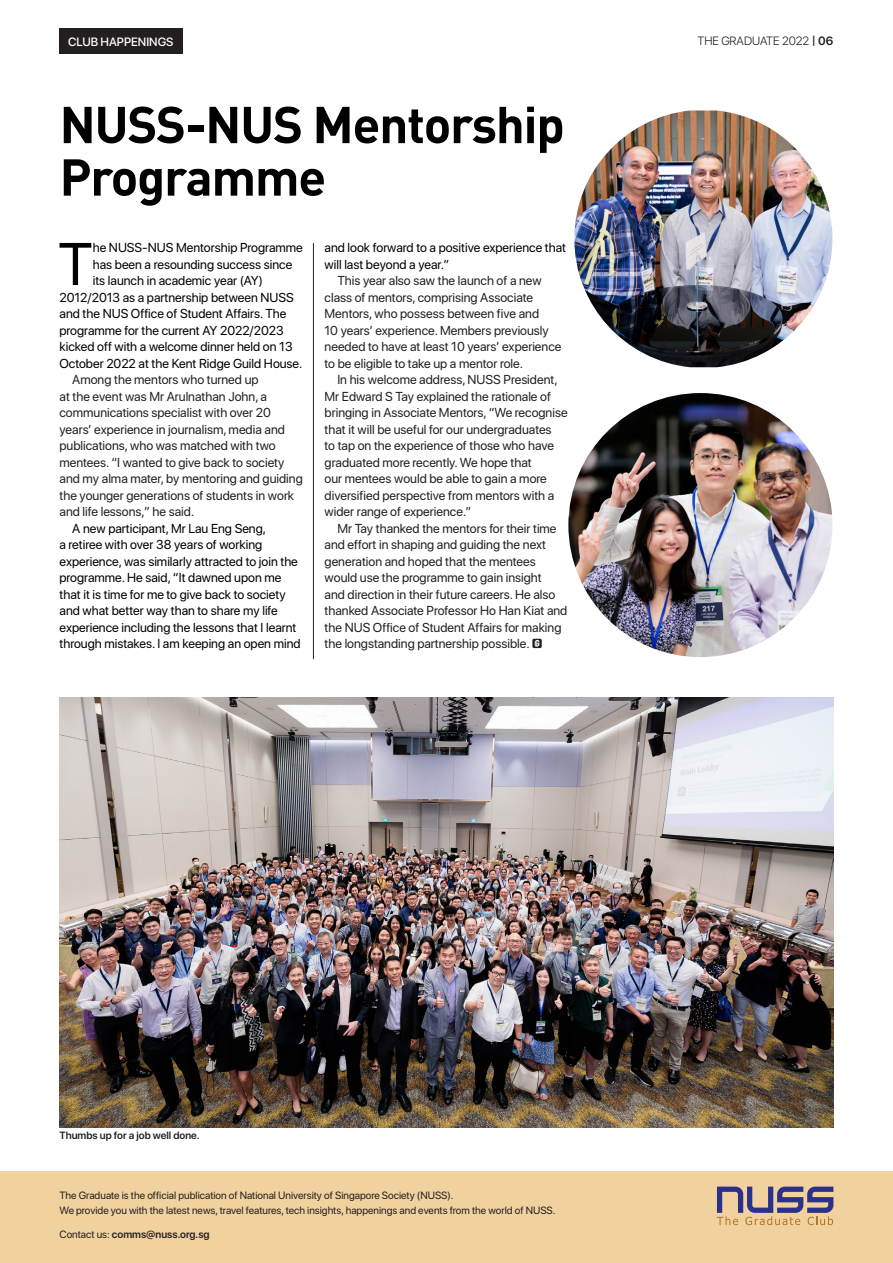
<style>
.page{position:relative;width:893px;height:1263px;background:#fff}
.page>*{position:absolute;margin:0;border:0;box-sizing:border-box;transform-origin:0 0}
.Bodytext{font:59.7px "SF Pro Display";color:#000001}
.Headline{font:700 51px/52.5px "DINOT";letter-spacing:-.025em;color:#000001}
.Bodytext-2{font:12.9px/16.5px "SF Pro Display";color:#231f20}
.Bodytext-3{font:12.9px/16.5px "SF Pro Display";color:#000001}
.t1{font:300 12px "SF Pro Display";color:#231f20}
.t2{font:500 12px "SF Pro Display";color:#fff}
.Bodytext_No_Indent{font:10.5px/15px "SF Pro Display";color:#231f20}
.Bodytext_No_Indent-2{font:600 10.5px "SF Pro Display";color:#231f20}
.s1{font-weight:500}
.s2{font-weight:600}
.s3{font-weight:400}
</style>
<div class="page">
<hr style="left:313px;top:243px;width:1px;height:416px;background:#231f20">
<div style="left:0;top:1172px;width:893px;height:91px;background:#f1d19e"></div>
<svg style="left:717px;top:1186px;width:116px;height:39px"></svg>
<img style="left:574px;top:110px;width:258px;height:257px">
<img style="left:568px;top:393px;width:264px;height:264px;border-radius:132px">
<div style="left:60px;top:28px;width:123px;height:26px;background:#231f20"></div>
<img style="left:60px;top:698px;width:773px;height:430px">
<svg style="left:532px;top:639px;width:10px;height:9px"></svg>
<svg style="left:535px;top:640px;width:4px;height:7px"></svg>
<p class="t2" style="left:68px;top:33px;width:107px">CLUB HAPPENINGS</p>
<p class="Headline" style="left:60px;top:96px;width:507px">NUSS-NUS Mentorship<br>Programme</p>
<p class="Bodytext" style="left:58px;top:217px;width:36px">T</p>
<p class="Bodytext-3" style="left:93px;top:239px;width:212px">he NUSS-NUS Mentorship Programme</p>
<p class="Bodytext-3" style="left:93px;top:256px;width:201px">has been a resounding success since</p>
<p class="Bodytext-3" style="left:93px;top:272px;width:172px">its launch in academic year (AY)</p>
<p class="Bodytext-3" style="left:60px;top:289px;width:236px">2012/2013 as a partnership between NUSS</p>
<p class="Bodytext-3" style="left:60px;top:305px;width:228px">and the NUS Office of Student Affairs. The</p>
<p class="Bodytext-3" style="left:60px;top:322px;width:226px">programme for the current AY 2022/2023</p>
<p class="Bodytext-3" style="left:60px;top:338px;width:235px">kicked off with a welcome dinner held on 13</p>
<p class="Bodytext-3" style="left:60px;top:355px;width:244px">October 2022 at the Kent Ridge Guild House.</p>
<p class="Bodytext-2" style="left:60px;top:371px;width:245px;text-indent:13px">Among the mentors who turned up<br>at the event was Mr Arulnathan John, a communications specialist with over 20 years’ experience in journalism, media and publications, who was matched with two mentees. “I wanted to give back to society and my alma mater, by mentoring and guiding the younger generations of students in work and life lessons,” he said.</p>
<p class="Bodytext-3" style="left:60px;top:520px;width:243px;text-indent:13px">A new participant, Mr Lau Eng Seng,<br>a retiree with over 38 years of working experience, was similarly attracted to join the programme. He said, “It dawned upon me that it is time for me to give back to society and what better way than to share my life experience including the lessons that I learnt through mistakes. I am keeping an open mind</p>
<p class="Bodytext-3" style="left:325px;top:239px;width:243px">and look forward to a positive experience that will last beyond a year.”</p>
<p class="Bodytext-2" style="left:325px;top:272px;width:238px;text-indent:13px">This year also saw the launch of a new class of mentors, comprising Associate Mentors, who possess between five and<br>10 years’ experience. Members previously needed to have at least 10 years’ experience to be eligible to take up a mentor role.</p>
<p class="Bodytext-2" style="left:325px;top:371px;width:245px;text-indent:13px">In his welcome address, NUSS President, Mr Edward S Tay explained the rationale of bringing in Associate Mentors, “We recognise that it will be useful for our undergraduates<br>to tap on the experience of those who have graduated more recently. We hope that<br>our mentees would be able to gain a more diversified perspective from mentors with a wider range of experience.”</p>
<p class="Bodytext-2" style="left:325px;top:520px;width:244px;text-indent:13px">Mr Tay thanked the mentors for their time and effort in shaping and guiding the next generation and hoped that the mentees would use the programme to gain insight<br>and direction in their future careers. He also thanked Associate Professor Ho Han Kiat and the NUS Office of Student Affairs for making the longstanding partnership possible.</p>
<p class="t1" style="left:697px;top:33px;width:137px">THE GRADUATE 2022 <span class="s1">|</span> <span class="s2">06</span></p>
<p class="Bodytext_No_Indent-2" style="left:60px;top:1128px;width:142px">Thumbs up for a job well done.</p>
<p class="Bodytext_No_Indent" style="left:60px;top:1187px;width:497px">The Graduate is the official publication of National University of Singapore Society (NUSS).<br>We provide you with the latest news, travel features, tech insights, happenings and events from the world of NUSS.</p>
<p class="Bodytext_No_Indent-2" style="left:60px;top:1226px;width:152px"><span class="s3">Contact us:</span> comms@nuss.org.sg</p>
</div>
